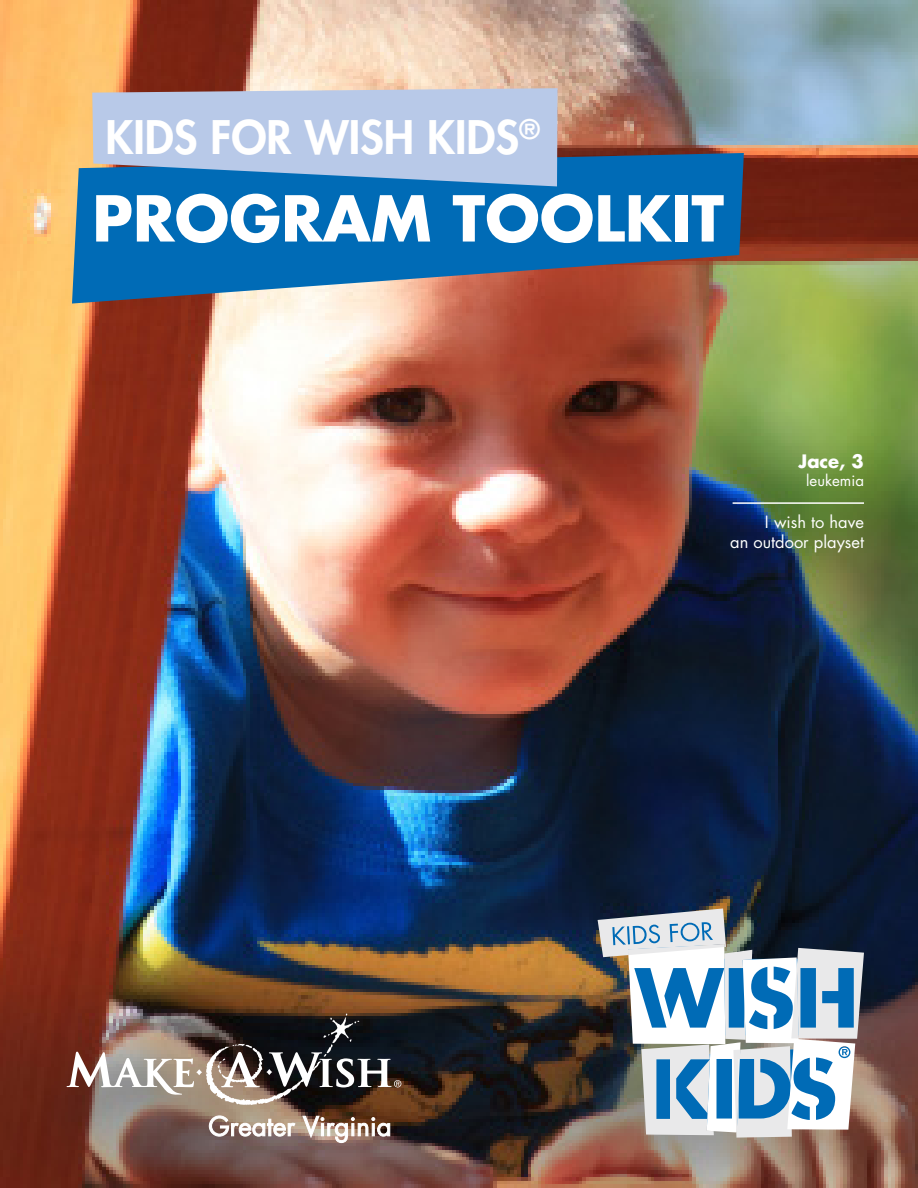
<style>
.page{position:relative;width:918px;height:1188px;background:#fff}
.page>*{position:absolute;margin:0;border:0;box-sizing:border-box;transform-origin:0 0}
.t1{font:700 61.5px "Futura Std";color:#fff}
.t2{font:800 45px "Futura Std";color:#fff}
.t3{font:700 18px "Futura Std";color:#fff}
.t4{font:16.5px/19.8px "Futura Std";color:#fff;text-align:right}
.t5{font:15px "Futura Std";color:#fff}
</style>
<div class="page">
<img style="left:0;top:0;width:918px;height:1188px">
<svg style="left:72px;top:153px;width:672px;height:151px;background:#276da4"></svg>
<svg style="left:92px;top:88px;width:466px;height:98px;background:#a4bcde"></svg>
<svg style="left:598px;top:908px;width:320px;height:254px"></svg>
<svg style="left:67px;top:1013px;width:334px;height:92px;background:#6c5f5a"></svg>
<svg style="left:209px;top:1115px;width:87px;height:22px"></svg>
<svg style="left:302px;top:1116px;width:88px;height:27px"></svg>
<hr style="left:733px;top:502px;width:131px;height:2px;background:#fff">
<h2 class="t2" style="left:106px;top:108px;width:436px">KIDS FOR WISH KIDS<sup>®</sup></h2>
<h1 class="t1" style="left:92px;top:178px;width:633px">PROGRAM TOOLKIT</h1>
<p class="t3" style="left:799px;top:450px;width:67px">Jace, 3</p>
<p class="t5" style="left:806px;top:471px;width:59px">leukemia</p>
<p class="t4" style="left:730px;top:512px;width:135px">I wish to have<br>an outdoor playset</p>
</div>
